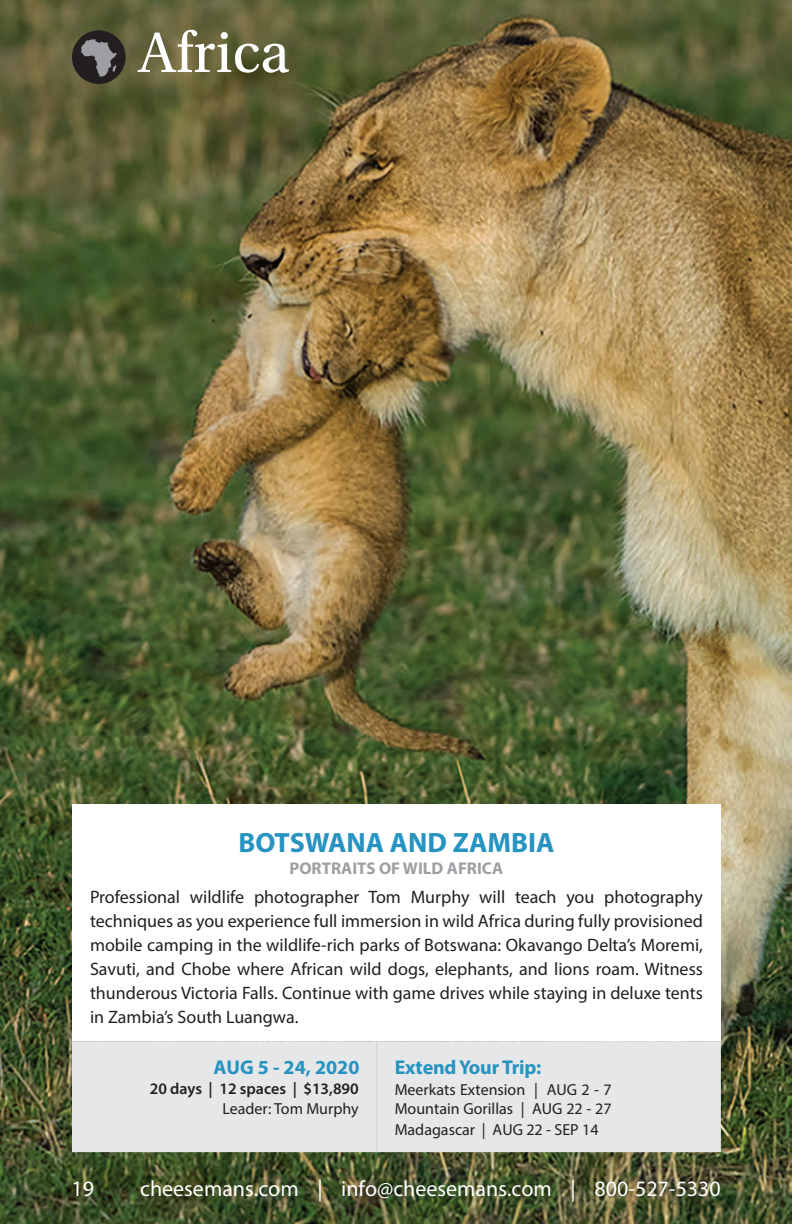
<style>
.page{position:relative;width:792px;height:1224px;background:#fff}
.page>*{position:absolute;margin:0;border:0;box-sizing:border-box;transform-origin:0 0}
.t1{font:60px "Utopia Std";color:#fff}
.t2{font:700 28px "Myriad Pro";color:#2693c1}
.t3{font:22px "Myriad Pro";color:#fff}
.t4{font:700 20px "Myriad Pro";letter-spacing:-.01em;color:#2693c1}
.t5{font:18px/24px "Myriad Pro";color:#231f20;text-align:justify}
.t6{font:700 17px "Myriad Pro";color:#9d9fa2}
.t7{font:16px/19.8px "Myriad Pro";color:#231f20;text-align:justify}
.t8{font:600 16px "Myriad Pro";color:#231f20}
</style>
<div class="page">
<img style="left:0;top:0;width:791px;height:1224px">
<div style="left:72px;top:804px;width:649px;height:237px;background:#fff"></div>
<div style="left:72px;top:1041px;width:649px;height:111px;background:#e6e7e9"></div>
<hr style="left:376px;top:1041px;width:1px;height:111px;background:#d1d2d4">
<div style="left:72px;top:30px;width:54px;height:54px;background:#231f20;border-radius:50%"></div>
<svg style="left:81px;top:39px;width:36px;height:38px"></svg>
<h1 class="t1" style="left:138px;top:20px;width:153px">Africa</h1>
<h2 class="t2" style="left:238px;top:824px;width:318px">BOTSWANA AND ZAMBIA</h2>
<p class="t6" style="left:290px;top:857px;width:215px">PORTRAITS OF WILD AFRICA</p>
<p class="t5" style="left:90px;top:885px;width:614px">Professional wildlife photographer Tom Murphy will teach you photography techniques as you experience full immersion in wild Africa during fully provisioned mobile camping in the wildlife-rich parks of Botswana: Okavango Delta’s Moremi, Savuti, and Chobe where African wild dogs, elephants, and lions roam. Witness thunderous Victoria Falls. Continue with game drives while staying in deluxe tents in Zambia’s South Luangwa.</p>
<p class="t4" style="left:214px;top:1054px;width:147px">AUG 5 - 24, 2020</p>
<p class="t8" style="left:150px;top:1079px;width:210px">20 days | 12 spaces | $13,890</p>
<p class="t7" style="left:223px;top:1099px;width:138px">Leader: Tom Murphy</p>
<p class="t4" style="left:395px;top:1054px;width:148px">Extend Your Trip:</p>
<p class="t7" style="left:395px;top:1079px;width:218px">Meerkats Extension | AUG 2 - 7<br>Mountain Gorillas | AUG 22 - 27<br>Madagascar | AUG 22 - SEP 14</p>
<p class="t3" style="left:72px;top:1175px;width:24px">19</p>
<p class="t3" style="left:140px;top:1175px;width:582px">cheesemans.com | info@cheesemans.com | 800-527-5330</p>
</div>
